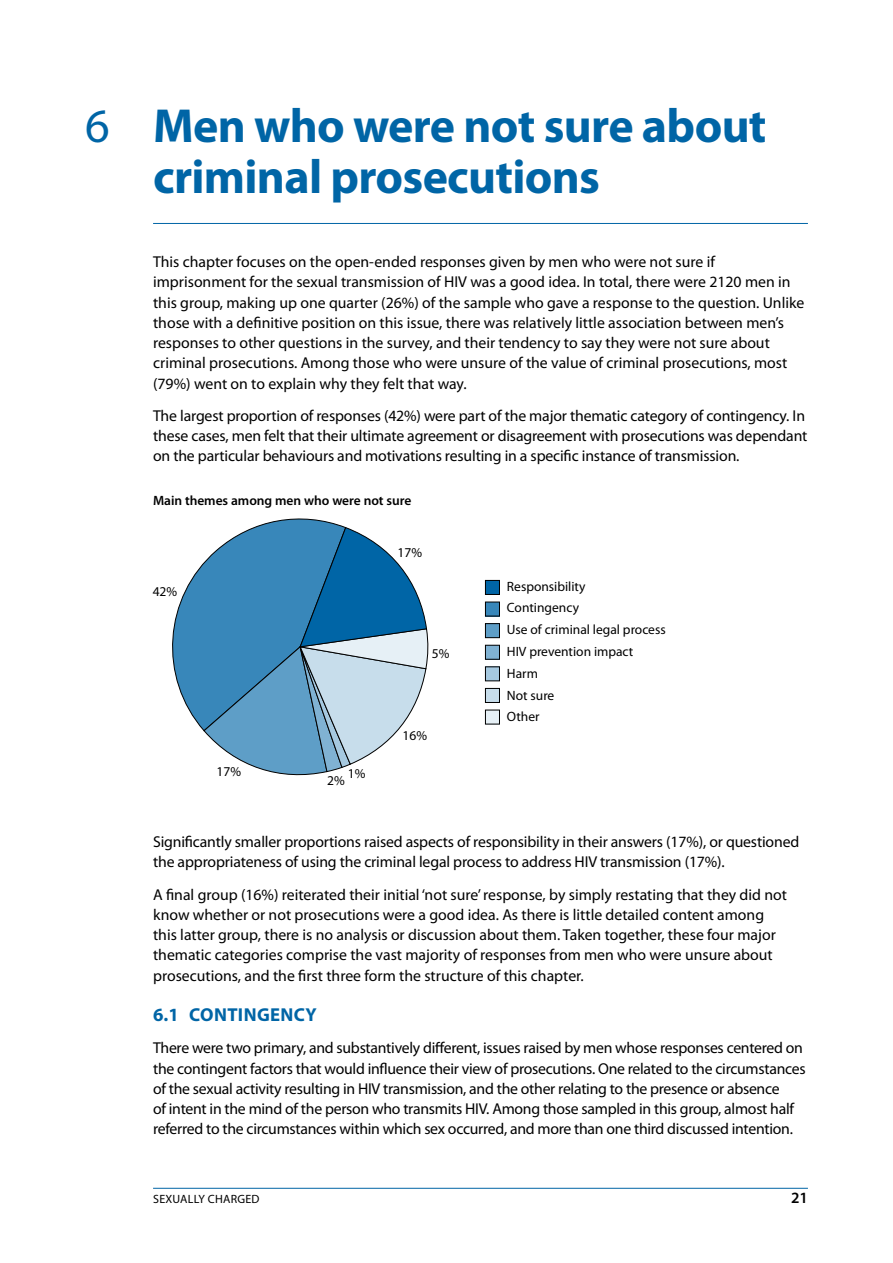
<style>
.page{position:relative;width:893px;height:1263px;background:#fff}
.page>*{position:absolute;margin:0;border:0;box-sizing:border-box;transform-origin:0 0}
.t1{font:700 48px/51px "Myriad Pro";letter-spacing:-.015em;color:#0065a6}
.t2{font:700 18.75px "Myriad Pro";letter-spacing:.02em;color:#0065a6}
.t3{font:15.75px/20.2px "Myriad Pro";letter-spacing:-.01em;color:#000}
.t4{font:600 15.75px "Myriad Pro";color:#000}
.t5{font:13.5px/21.8px "Myriad Pro";color:#000}
.t6{font:600 13.5px "Myriad Pro";letter-spacing:-.005em;color:#000}
.t7{font:12px "Myriad Pro";letter-spacing:.02em;color:#000}
.s1{font-weight:400}
</style>
<div class="page">
<hr style="left:153px;top:1188px;width:655px;height:1px;background:#0065a6">
<hr style="left:153px;top:223px;width:655px;height:1px;background:#0065a6">
<svg style="left:172px;top:518px;width:256px;height:258px"></svg>
<div style="left:485px;top:580px;width:14px;height:14px;background:#0065a6"></div>
<div style="left:485px;top:580px;width:15px;height:15px;border:1px solid #000"></div>
<div style="left:485px;top:602px;width:14px;height:14px;background:#3887ba"></div>
<div style="left:485px;top:602px;width:15px;height:14px;border:1px solid #000"></div>
<div style="left:485px;top:624px;width:14px;height:14px;background:#5e9ec7"></div>
<div style="left:485px;top:623px;width:15px;height:15px;border:1px solid #000"></div>
<div style="left:485px;top:645px;width:14px;height:14px;background:#80b2d3"></div>
<div style="left:485px;top:645px;width:15px;height:14px;border:1px solid #000"></div>
<div style="left:485px;top:667px;width:14px;height:14px;background:#a6c9e0"></div>
<div style="left:485px;top:666px;width:15px;height:15px;border:1px solid #000"></div>
<div style="left:485px;top:688px;width:14px;height:14px;background:#c7ddeb"></div>
<div style="left:485px;top:688px;width:15px;height:15px;border:1px solid #000"></div>
<div style="left:485px;top:710px;width:14px;height:14px;background:#e6f0f6"></div>
<div style="left:485px;top:710px;width:15px;height:14px;border:1px solid #000"></div>
<h1 class="t1" style="left:153px;top:99px;width:615px;text-indent:-68px"><span class="s1">6</span> Men who were not sure about criminal prosecutions</h1>
<p class="t3" style="left:153px;top:251px;width:653px">This chapter focuses on the open-ended responses given by men who were not sure if imprisonment for the sexual transmission of HIV was a good idea. In total, there were 2120 men in this group, making up one quarter (26%) of the sample who gave a response to the question. Unlike those with a definitive position on this issue, there was relatively little association between men’s responses to other questions in the survey, and their tendency to say they were not sure about criminal prosecutions. Among those who were unsure of the value of criminal prosecutions, most (79%) went on to explain why they felt that way.</p>
<p class="t3" style="left:153px;top:405px;width:656px">The largest proportion of responses (42%) were part of the major thematic category of contingency. In these cases, men felt that their ultimate agreement or disagreement with prosecutions was dependant on the particular behaviours and motivations resulting in a specific instance of transmission.</p>
<p class="t6" style="left:153px;top:492px;width:260px">Main themes among men who were not sure</p>
<p class="t5" style="left:153px;top:580px;width:26px">42%</p>
<p class="t5" style="left:398px;top:542px;width:26px">17%</p>
<p class="t5" style="left:216px;top:761px;width:26px">17%</p>
<p class="t5" style="left:348px;top:763px;width:19px">1%</p>
<p class="t5" style="left:327px;top:770px;width:19px">2%</p>
<p class="t5" style="left:432px;top:642px;width:19px">5%</p>
<p class="t5" style="left:403px;top:725px;width:26px">16%</p>
<p class="t5" style="left:507px;top:575px;width:160px">Responsibility<br>Contingency<br>Use of criminal legal process<br>HIV prevention impact<br>Harm<br>Not sure<br>Other</p>
<p class="t3" style="left:153px;top:831px;width:648px">Significantly smaller proportions raised aspects of responsibility in their answers (17%), or questioned the appropriateness of using the criminal legal process to address HIV transmission (17%).</p>
<p class="t3" style="left:153px;top:884px;width:635px">A final group (16%) reiterated their initial ‘not sure’ response, by simply restating that they did not know whether or not prosecutions were a good idea. As there is little detailed content among this latter group, there is no analysis or discussion about them. Taken together, these four major thematic categories comprise the vast majority of responses from men who were unsure about prosecutions, and the first three form the structure of this chapter.</p>
<p class="t2" style="left:153px;top:1003px;width:165px">6.1 CONTINGENCY</p>
<p class="t3" style="left:153px;top:1038px;width:654px">There were two primary, and substantively different, issues raised by men whose responses centered on the contingent factors that would influence their view of prosecutions. One related to the circumstances of the sexual activity resulting in HIV transmission, and the other relating to the presence or absence<br>of intent in the mind of the person who transmits HIV. Among those sampled in this group, almost half referred to the circumstances within which sex occurred, and more than one third discussed intention.</p>
<p class="t7" style="left:153px;top:1191px;width:108px">SEXUALLY CHARGED</p>
<p class="t4" style="left:791px;top:1187px;width:18px">21</p>
</div>
